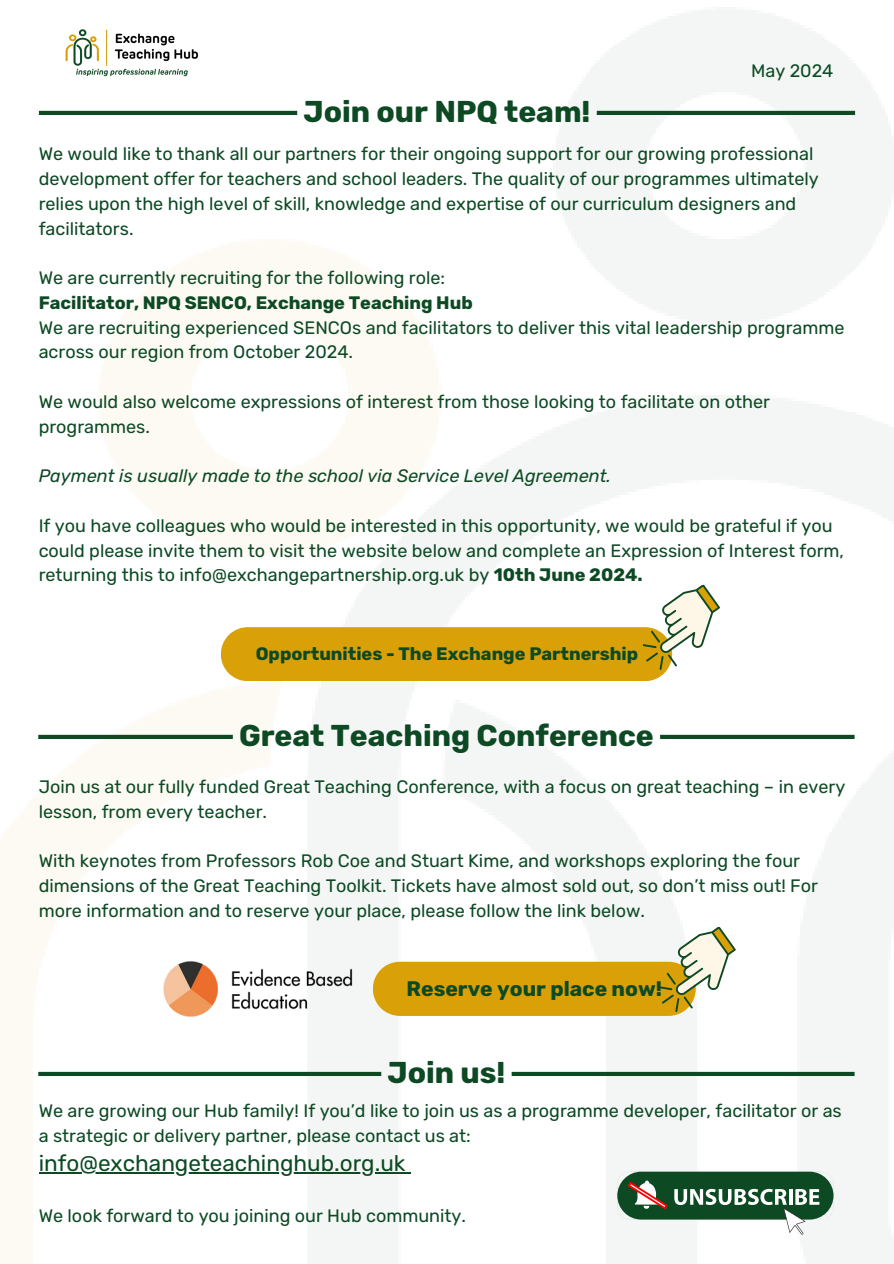
<style>
.page{position:relative;width:894px;height:1264px;background:#fff}
.page>*{position:absolute;margin:0;border:0;box-sizing:border-box;transform-origin:0 0}
.t1{font:700 30px "Rubik";color:#0d4a24}
.t2{font:22.5px "Rubik";color:#0d4a24}
.t3{font:700 21px "Rubik";color:#0d4a24}
.t4{font:18px/24.8px "Rubik";color:#0d4a24}
.t5{font:700 18px "Rubik";color:#0d4a24}
.t6{font:italic 18px "Rubik";color:#0d4a24}
.s1{font-weight:700}
</style>
<div class="page">
<img style="left:0;top:10px;width:893px;height:1253px">
<hr style="left:39px;top:1172px;width:366px;height:1px;background:#0d4a24">
<img style="left:61px;top:23px;width:144px;height:59px">
<svg style="left:617px;top:1171px;width:216px;height:63px"></svg>
<svg style="left:39px;top:111px;width:816px;height:4px"></svg>
<svg style="left:221px;top:583px;width:504px;height:98px"></svg>
<svg style="left:38px;top:734px;width:816px;height:5px"></svg>
<img style="left:153px;top:951px;width:219px;height:75px">
<svg style="left:372px;top:925px;width:369px;height:90px"></svg>
<svg style="left:38px;top:1071px;width:816px;height:5px"></svg>
<h1 class="t1" style="left:303px;top:94px;width:288px">Join our NPQ team!</h1>
<p class="t4" style="left:750px;top:58px;width:84px">May 2024</p>
<p class="t4" style="left:39px;top:142px;width:781px">We would like to thank all our partners for their ongoing support for our growing professional development offer for teachers and school leaders. The quality of our programmes ultimately relies upon the high level of skill, knowledge and expertise of our curriculum designers and facilitators.</p>
<p class="t4" style="left:39px;top:265px;width:408px">We are currently recruiting for the following role:</p>
<p class="t5" style="left:39px;top:292px;width:435px">Facilitator, NPQ SENCO, Exchange Teaching Hub</p>
<p class="t4" style="left:39px;top:315px;width:807px">We are recruiting experienced SENCOs and facilitators to deliver this vital leadership programme across our region from October 2024.</p>
<p class="t4" style="left:39px;top:389px;width:732px">We would also welcome expressions of interest from those looking to facilitate on other programmes.</p>
<p class="t6" style="left:39px;top:465px;width:573px">Payment is usually made to the school via Service Level Agreement.</p>
<h2 class="t4" style="left:39px;top:513px;width:806px">If you have colleagues who would be interested in this opportunity, we would be grateful if you could please invite them to visit the website below and complete an Expression of Interest form, returning this to info@exchangepartnership.org.uk by <span class="s1">10th June 2024.</span></h2>
<p class="t5" style="left:256px;top:643px;width:384px">Opportunities - The Exchange Partnership</p>
<h1 class="t1" style="left:239px;top:718px;width:416px">Great Teaching Conference</h1>
<h1 class="t4" style="left:39px;top:774px;width:807px">Join us at our fully funded Great Teaching Conference, with a focus on great teaching – in every lesson, from every teacher.</h1>
<p class="t4" style="left:39px;top:848px;width:780px">With keynotes from Professors Rob Coe and Stuart Kime, and workshops exploring the four dimensions of the Great Teaching Toolkit. Tickets have almost sold out, so don’t miss out! For more information and to reserve your place, please follow the link below.</p>
<p class="t3" style="left:406px;top:975px;width:257px">Reserve your place now!</p>
<h1 class="t1" style="left:387px;top:1055px;width:119px">Join us!</h1>
<p class="t4" style="left:39px;top:1098px;width:804px">We are growing our Hub family! If you’d like to join us as a programme developer, facilitator or as a strategic or delivery partner, please contact us at:</p>
<p class="t2" style="left:39px;top:1150px;width:368px">info@exchangeteachinghub.org.uk</p>
<p class="t4" style="left:39px;top:1203px;width:429px">We look forward to you joining our Hub community.</p>
</div>
